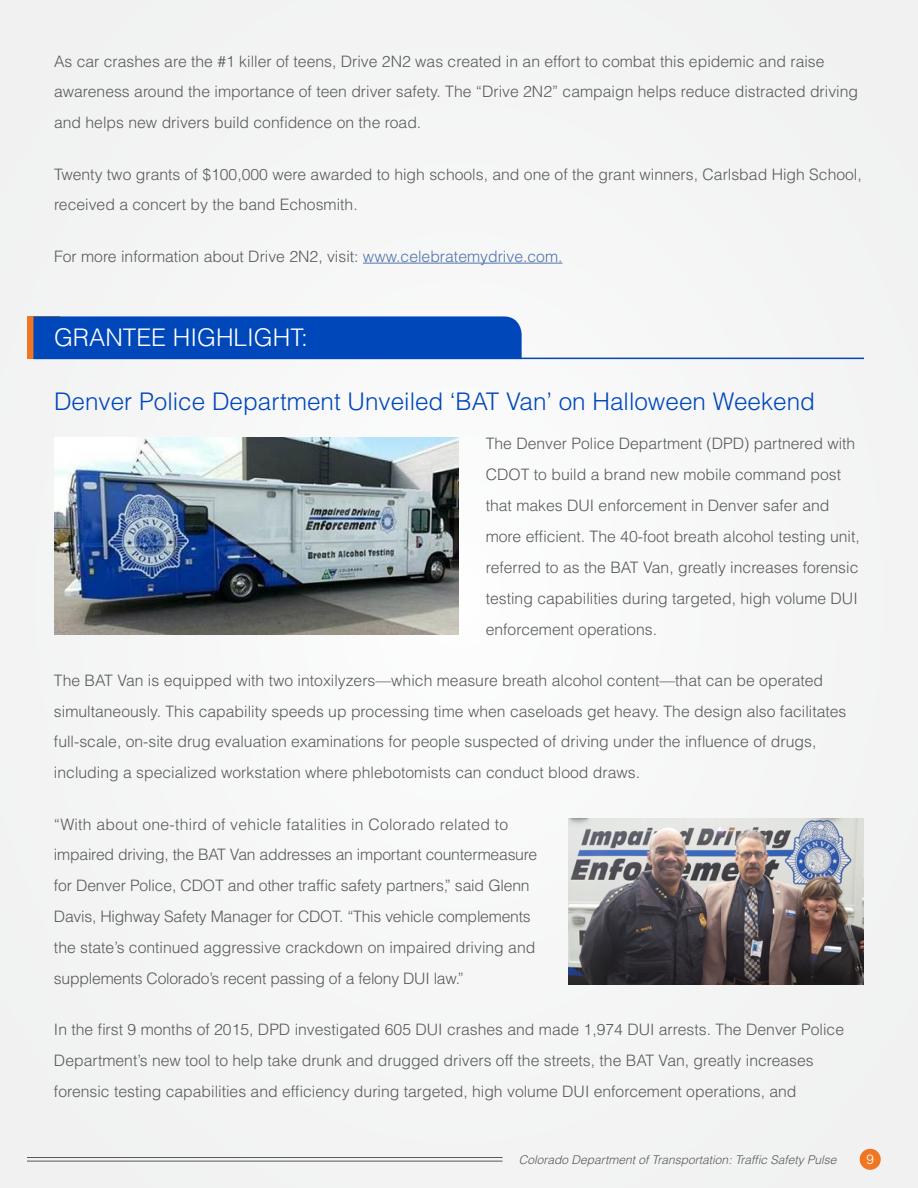
<style>
.page{position:relative;width:918px;height:1188px;background:#f4f4f5}
.page>*{position:absolute;margin:0;border:0;box-sizing:border-box;transform-origin:0 0}
.t1{font:300 24.3px "Helvetica";color:#0047ba}
.t2{font:300 24.3px "Helvetica";color:#fff}
.t3{font:300 15.75px/30.9px "Helvetica";color:#58595b}
.t4{font:300 13.5px "Helvetica";color:#fff}
.t5{font:italic 300 12px "Helvetica";color:#58595b}
.s1{color:#4f73ad}
</style>
<div class="page">
<div style="left:860px;top:1149px;width:21px;height:21px;background:#ef7622;border-radius:50%"></div>
<hr style="left:27px;top:1161px;width:476px;height:1px;background:#58595b">
<hr style="left:27px;top:1157px;width:476px;height:1px;background:#58595b">
<hr style="left:363px;top:263px;width:200px;height:1px;background:#4f73ad">
<div style="left:27px;top:316px;width:32px;height:43px;background:#ef7622"></div>
<div style="left:33px;top:316px;width:489px;height:43px;background:#0047ba"></div>
<hr style="left:34px;top:358px;width:830px;height:1px;background:#0047ba">
<img style="left:569px;top:818px;width:295px;height:166px">
<img style="left:54px;top:438px;width:405px;height:196px">
<p class="t3" style="left:54px;top:45px;width:806px">As car crashes are the #1 killer of teens, Drive 2N2 was created in an effort to combat this epidemic and raise awareness around the importance of teen driver safety. The “Drive 2N2” campaign helps reduce distracted driving and helps new drivers build confidence on the road.</p>
<p class="t3" style="left:54px;top:158px;width:809px">Twenty two grants of $100,000 were awarded to high schools, and one of the grant winners, Carlsbad High School, received a concert by the band Echosmith.</p>
<p class="t3" style="left:54px;top:240px;width:510px">For more information about Drive 2N2, visit: <span class="s1">www.celebratemydrive.com.</span></p>
<h1 class="t2" style="left:54px;top:323px;width:255px">GRANTEE HIGHLIGHT:</h1>
<h1 class="t1" style="left:54px;top:386px;width:763px">Denver Police Department Unveiled ‘BAT Van’ on Halloween Weekend</h1>
<p class="t3" style="left:486px;top:428px;width:376px">The Denver Police Department (DPD) partnered with CDOT to build a brand new mobile command post that makes DUI enforcement in Denver safer and more efficient. The 40-foot breath alcohol testing unit, referred to as the BAT Van, greatly increases forensic testing capabilities during targeted, high volume DUI enforcement operations.</p>
<p class="t3" style="left:54px;top:664px;width:794px">The BAT Van is equipped with two intoxilyzers—which measure breath alcohol content—that can be operated simultaneously. This capability speeds up processing time when caseloads get heavy. The design also facilitates full-scale, on-site drug evaluation examinations for people suspected of driving under the influence of drugs, including a specialized workstation where phlebotomists can conduct blood draws.</p>
<p class="t3" style="left:54px;top:808px;width:485px">“With about one-third of vehicle fatalities in Colorado related to impaired driving, the BAT Van addresses an important countermeasure for Denver Police, CDOT and other traffic safety partners,” said Glenn Davis, Highway Safety Manager for CDOT. “This vehicle complements the state’s continued aggressive crackdown on impaired driving and supplements Colorado’s recent passing of a felony DUI law.”</p>
<p class="t3" style="left:54px;top:1014px;width:792px">In the first 9 months of 2015, DPD investigated 605 DUI crashes and made 1,974 DUI arrests. The Denver Police<br>Department’s new tool to help take drunk and drugged drivers off the streets, the BAT Van, greatly increases forensic testing capabilities and efficiency during targeted, high volume DUI enforcement operations, and</p>
<p class="t5" style="left:519px;top:1152px;width:319px">Colorado Department of Transportation: Traffic Safety Pulse</p>
<p class="t4" style="left:866px;top:1151px;width:9px">9</p>
</div>
